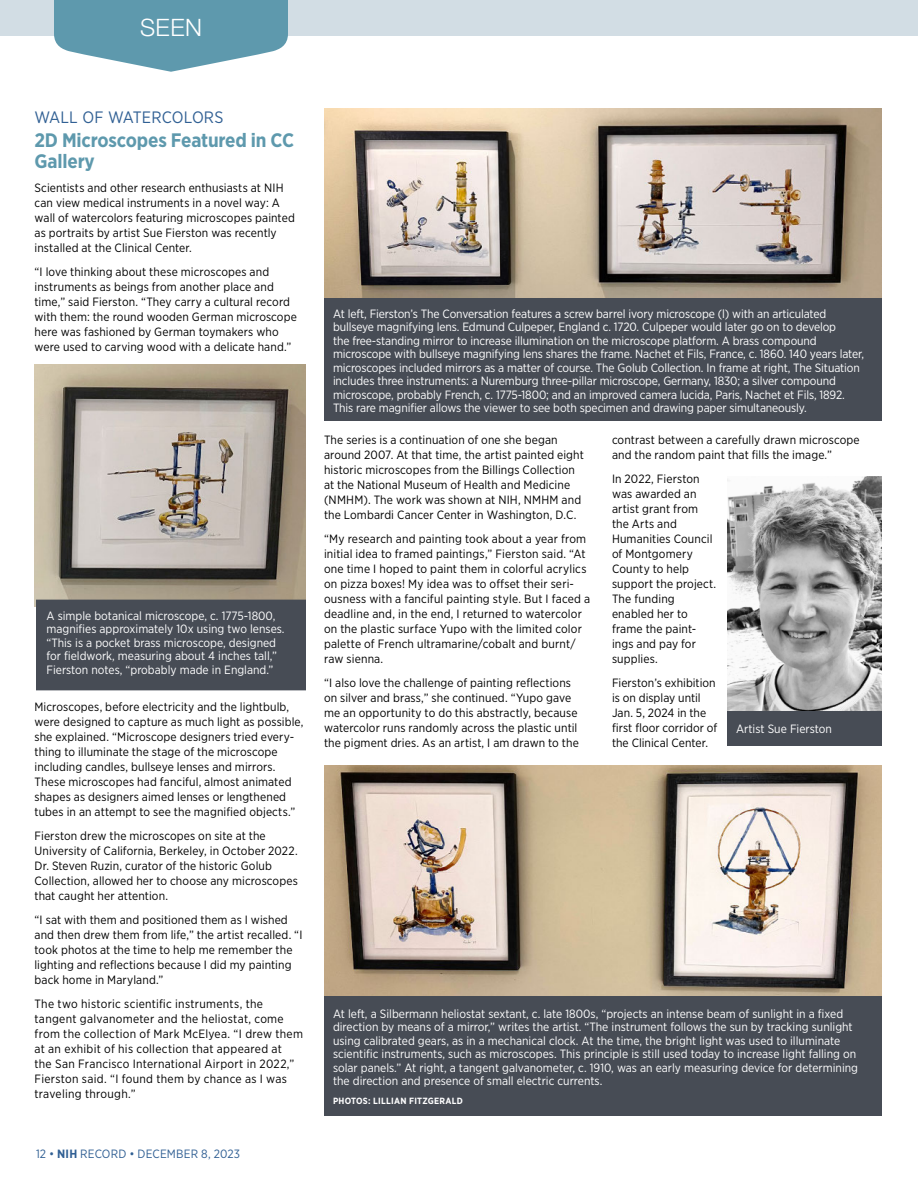
<style>
.page{position:relative;width:918px;height:1188px;background:#fff}
.page>*{position:absolute;margin:0;border:0;box-sizing:border-box;transform-origin:0 0}
.Page_jump{font:300 24px "Helvetica Neue LT Std";color:#fff}
.Head__Seen{font:700 19.5px/21px "Gotham Narrow";letter-spacing:-.01em;color:#5e99ad}
.Kicker_1_positive{font:16.5px "Gotham Narrow";letter-spacing:.01em;color:#316094}
.Body_2__Briefs_and_Sidebar{font:12px/15px "Gotham Narrow";letter-spacing:.01em;color:#000}
.Photo_caption_reverse{font:12px/13.5px "Gotham Narrow";letter-spacing:-.01em;color:#fff}
.t1{font:12px "Gotham Narrow";letter-spacing:.01em;color:#316094}
.Photo_credit_reverse{font:700 9px "Gotham Narrow";letter-spacing:.03em;color:#fff}
.s1{font-weight:700}
</style>
<div class="page">
<div style="left:0;top:0;width:918px;height:35px;background:#d2dde4"></div>
<svg style="left:54px;top:0;width:234px;height:72px"></svg>
<img style="left:34px;top:364px;width:272px;height:243px">
<img style="left:727px;top:476px;width:155px;height:235px">
<img style="left:324px;top:765px;width:558px;height:231px">
<img style="left:324px;top:108px;width:558px;height:191px">
<div style="left:324px;top:996px;width:558px;height:120px;background:#474c55"></div>
<div style="left:324px;top:299px;width:558px;height:122px;background:#474c55"></div>
<div style="left:37px;top:600px;width:268px;height:90px;background:#474c55"></div>
<div style="left:727px;top:711px;width:155px;height:34px;background:#474c55"></div>
<p class="Page_jump" style="left:140px;top:13px;width:63px">SEEN</p>
<p class="Kicker_1_positive" style="left:34px;top:107px;width:190px">WALL OF WATERCOLORS</p>
<p class="Head__Seen" style="left:34px;top:129px;width:261px">2D Microscopes Featured in CC<br>Gallery</p>
<p class="Body_2__Briefs_and_Sidebar" style="left:34px;top:180px;width:262px">Scientists and other research enthusiasts at NIH can view medical instruments in a novel way: A wall of watercolors featuring microscopes painted as portraits by artist Sue Fierston was recently installed at the Clinical Center.</p>
<p class="Body_2__Briefs_and_Sidebar" style="left:34px;top:264px;width:264px">“I love thinking about these microscopes and instruments as beings from another place and time,” said Fierston. “They carry a cultural record with them: the round wooden German microscope here was fashioned by German toymakers who were used to carving wood with a delicate hand.”</p>
<p class="Photo_caption_reverse" style="left:46px;top:609px;width:240px">A simple botanical microscope, c. 1775-1800, magnifies approximately 10x using two lenses. “This is a pocket brass microscope, designed for fieldwork, measuring about 4 inches tall,” Fierston notes, “probably made in England.”</p>
<p class="Body_2__Briefs_and_Sidebar" style="left:34px;top:699px;width:271px">Microscopes, before electricity and the lightbulb, were designed to capture as much light as possible, she explained. “Microscope designers tried every&shy;thing to illuminate the stage of the microscope including candles, bullseye lenses and mirrors.<br>These microscopes had fanciful, almost animated shapes as designers aimed lenses or lengthened tubes in an attempt to see the magnified objects.”</p>
<p class="Body_2__Briefs_and_Sidebar" style="left:34px;top:828px;width:265px">Fierston drew the microscopes on site at the University of California, Berkeley, in October 2022.<br>Dr. Steven Ruzin, curator of the historic Golub Collection, allowed her to choose any microscopes that caught her attention.</p>
<p class="Body_2__Briefs_and_Sidebar" style="left:34px;top:912px;width:270px">“I sat with them and positioned them as I wished and then drew them from life,” the artist recalled. “I took photos at the time to help me remember the lighting and reflections because I did my painting back home in Maryland.”</p>
<p class="Body_2__Briefs_and_Sidebar" style="left:34px;top:996px;width:270px">The two historic scientific instruments, the tangent galvanometer and the heliostat, come from the collection of Mark McElyea. “I drew them at an exhibit of his collection that appeared at<br>the San Francisco International Airport in 2022,” Fierston said. “I found them by chance as I was traveling through.”</p>
<p class="t1" style="left:36px;top:1146px;width:206px">12 • <span class="s1">NIH</span> RECORD • DECEMBER 8, 2023</p>
<p class="Photo_caption_reverse" style="left:333px;top:306px;width:533px">At left, Fierston’s The Conversation features a screw barrel ivory microscope (l) with an articulated bullseye magnifying lens. Edmund Culpeper, England c. 1720. Culpeper would later go on to develop<br>the free-standing mirror to increase illumination on the microscope platform. A brass compound microscope with bullseye magnifying lens shares the frame. Nachet et Fils, France, c. 1860. 140 years later, microscopes included mirrors as a matter of course. The Golub Collection. In frame at right, The Situation includes three instruments: a Nuremburg three-pillar microscope, Germany, 1830; a silver compound microscope, probably French, c. 1775-1800; and an improved camera lucida, Paris, Nachet et Fils, 1892.<br>This rare magnifier allows the viewer to see both specimen and drawing paper simultaneously.</p>
<p class="Body_2__Briefs_and_Sidebar" style="left:324px;top:432px;width:261px">The series is a continuation of one she began around 2007. At that time, the artist painted eight historic microscopes from the Billings Collection at the National Museum of Health and Medicine (NMHM). The work was shown at NIH, NMHM and the Lombardi Cancer Center in Washington, D.C.</p>
<p class="Body_2__Briefs_and_Sidebar" style="left:324px;top:531px;width:268px">“My research and painting took about a year from initial idea to framed paintings,” Fierston said. “At one time I hoped to paint them in colorful acrylics on pizza boxes! My idea was to offset their seri&shy;ousness with a fanciful painting style. But I faced a deadline and, in the end, I returned to watercolor on the plastic surface Yupo with the limited color palette of French ultramarine/cobalt and burnt/ raw sienna.</p>
<p class="Body_2__Briefs_and_Sidebar" style="left:324px;top:675px;width:256px">“I also love the challenge of painting reflections on silver and brass,” she continued. “Yupo gave me an opportunity to do this abstractly, because watercolor runs randomly across the plastic until the pigment dries. As an artist, I am drawn to the</p>
<p class="Body_2__Briefs_and_Sidebar" style="left:612px;top:432px;width:249px">contrast between a carefully drawn microscope and the random paint that fills the image.”</p>
<p class="Body_2__Briefs_and_Sidebar" style="left:612px;top:471px;width:106px">In 2022, Fierston was awarded an artist grant from the Arts and<br>Humanities Council of Montgomery<br>County to help support the project.<br>The funding enabled her to frame the paint&shy;ings and pay for supplies.</p>
<p class="Body_2__Briefs_and_Sidebar" style="left:612px;top:675px;width:107px">Fierston’s exhibition is on display until<br>Jan. 5, 2024 in the first floor corridor of the Clinical Center.</p>
<p class="Photo_caption_reverse" style="left:736px;top:722px;width:97px">Artist Sue Fierston</p>
<p class="Photo_caption_reverse" style="left:333px;top:1007px;width:527px">At left, a Silbermann heliostat sextant, c. late 1800s, “projects an intense beam of sunlight in a fixed direction by means of a mirror,” writes the artist. “The instrument follows the sun by tracking sunlight using calibrated gears, as in a mechanical clock. At the time, the bright light was used to illuminate scientific instruments, such as microscopes. This principle is still used today to increase light falling on solar panels.” At right, a tangent galvanometer, c. 1910, was an early measuring device for determining the direction and presence of small electric currents.</p>
<p class="Photo_credit_reverse" style="left:333px;top:1095px;width:131px">PHOTOS: LILLIAN FITZGERALD</p>
</div>
